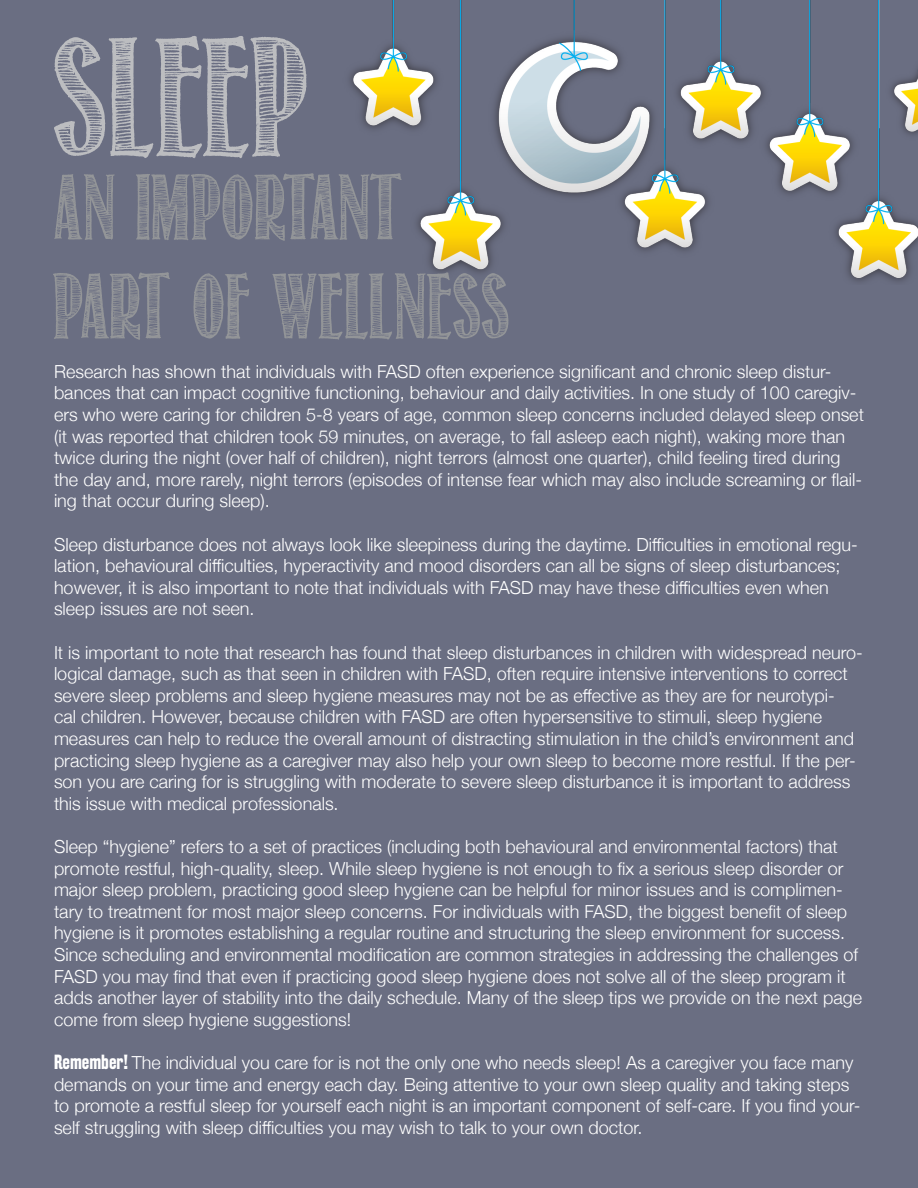
<style>
.page{position:relative;width:918px;height:1188px;background:#6a6e82}
.page>*{position:absolute;margin:0;border:0;box-sizing:border-box;transform-origin:0 0}
.t1{font:150px "Return To Sender";letter-spacing:-.01em;color:#bcbdc0}
.t2{font:82.5px/99px "Return To Sender";color:#939598;scale:.95 1}
.t3{font:300 18px/21.6px "Helvetica Neue";color:#fff}
.s1{font-family:"Rakesly Rg";font-weight:700}
</style>
<div class="page">
<img style="left:349px;top:0;width:569px;height:282px">
<p class="t1" style="left:54px;top:16px;width:258px">SLEEP</p>
<p class="t2" style="left:54px;top:162px;width:482px">AN IMPORTANT<br>PART OF WELLNESS</p>
<p class="t3" style="left:54px;top:359px;width:812px">Research has shown that individuals with FASD often experience significant and chronic sleep distur&shy;bances that can impact cognitive functioning, behaviour and daily activities. In one study of 100 caregiv&shy;ers who were caring for children 5-8 years of age, common sleep concerns included delayed sleep onset (it was reported that children took 59 minutes, on average, to fall asleep each night), waking more than twice during the night (over half of children), night terrors (almost one quarter), child feeling tired during the day and, more rarely, night terrors (episodes of intense fear which may also include screaming or flail&shy;ing that occur during sleep).</p>
<p class="t3" style="left:54px;top:532px;width:805px">Sleep disturbance does not always look like sleepiness during the daytime. Difficulties in emotional regu&shy;lation, behavioural difficulties, hyperactivity and mood disorders can all be signs of sleep disturbances; however, it is also important to note that individuals with FASD may have these difficulties even when sleep issues are not seen.</p>
<p class="t3" style="left:54px;top:640px;width:810px">It is important to note that research has found that sleep disturbances in children with widespread neuro&shy;logical damage, such as that seen in children with FASD, often require intensive interventions to correct severe sleep problems and sleep hygiene measures may not be as effective as they are for neurotypi-<br>cal children. However, because children with FASD are often hypersensitive to stimuli, sleep hygiene measures can help to reduce the overall amount of distracting stimulation in the child’s environment and practicing sleep hygiene as a caregiver may also help your own sleep to become more restful. If the per&shy;son you are caring for is struggling with moderate to severe sleep disturbance it is important to address this issue with medical professionals.</p>
<p class="t3" style="left:54px;top:835px;width:810px">Sleep “hygiene” refers to a set of practices (including both behavioural and environmental factors) that promote restful, high-quality, sleep. While sleep hygiene is not enough to fix a serious sleep disorder or major sleep problem, practicing good sleep hygiene can be helpful for minor issues and is complimen&shy;tary to treatment for most major sleep concerns. For individuals with FASD, the biggest benefit of sleep hygiene is it promotes establishing a regular routine and structuring the sleep environment for success.<br>Since scheduling and environmental modification are common strategies in addressing the challenges of FASD you may find that even if practicing good sleep hygiene does not solve all of the sleep program it adds another layer of stability into the daily schedule. Many of the sleep tips we provide on the next page come from sleep hygiene suggestions!</p>
<p class="t3" style="left:54px;top:1051px;width:808px"><span class="s1">Remember!</span> The individual you care for is not the only one who needs sleep! As a caregiver you face many demands on your time and energy each day. Being attentive to your own sleep quality and taking steps to promote a restful sleep for yourself each night is an important component of self-care. If you find your&shy;self struggling with sleep difficulties you may wish to talk to your own doctor.</p>
</div>
